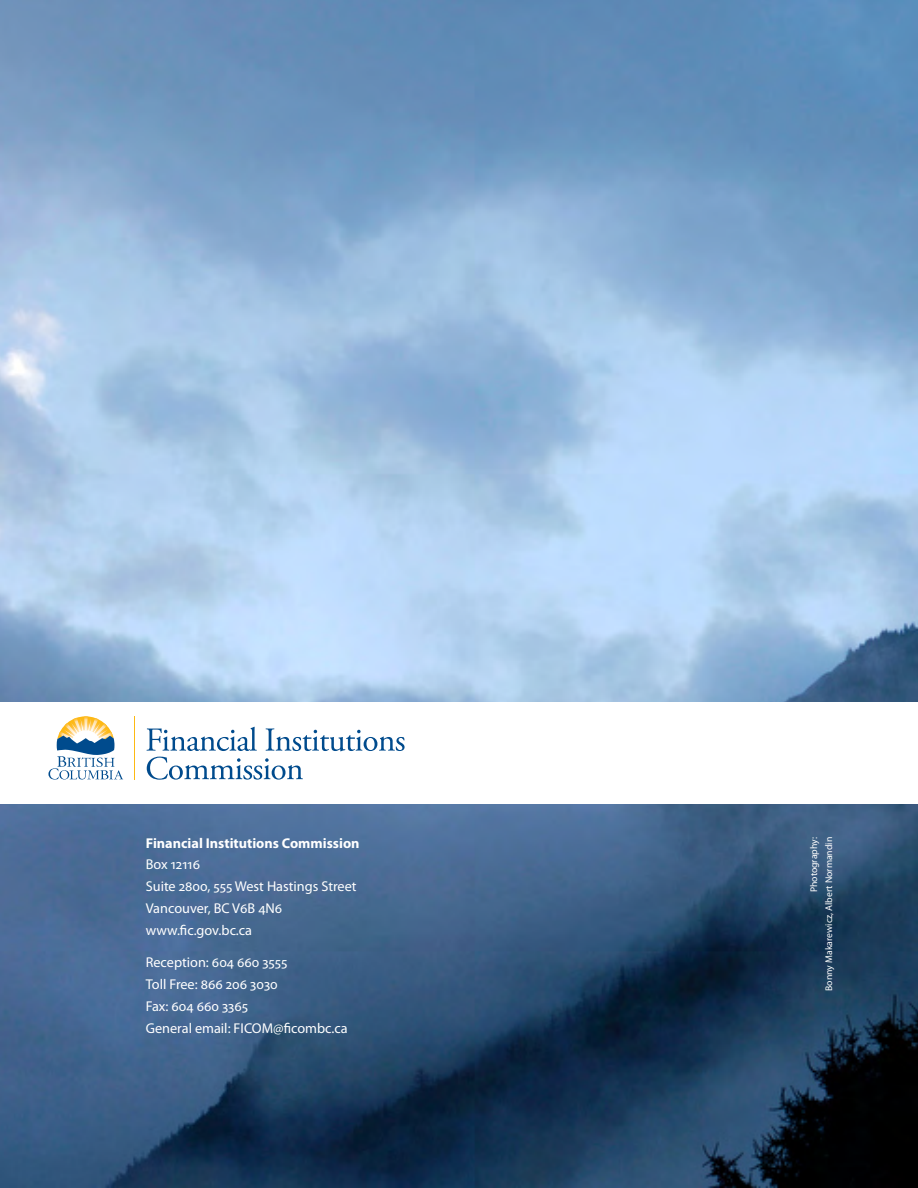
<style>
.page{position:relative;width:918px;height:1188px;background:#fff}
.page>*{position:absolute;margin:0;border:0;box-sizing:border-box;transform-origin:0 0}
.t1{font:14.25px/21.8px "Myriad Pro";color:#fff}
.t2{font:700 14.25px "Myriad Pro";color:#fff}
.t3{font:9.75px/15px "Myriad Pro";color:#fff;text-align:right}
</style>
<div class="page">
<img style="left:0;top:0;width:918px;height:1188px">
<div style="left:0;top:702px;width:918px;height:101px;background:#fff"></div>
<svg style="left:147px;top:727px;width:110px;height:24px"></svg>
<svg style="left:266px;top:728px;width:139px;height:23px"></svg>
<svg style="left:147px;top:757px;width:156px;height:23px"></svg>
<hr style="left:135px;top:716px;width:1px;height:63px;background:#fdb913">
<svg style="left:48px;top:716px;width:75px;height:64px"></svg>
<p class="t2" style="left:146px;top:834px;width:215px">Financial Institutions Commission</p>
<p class="t1" style="left:146px;top:854px;width:212px">Box 12116<br>Suite 2800, 555 West Hastings Street<br>Vancouver, BC V6B 4N6 www.fic.gov.bc.ca</p>
<p class="t1" style="left:146px;top:951px;width:203px">Reception: 604 660 3555<br>Toll Free: 866 206 3030<br>Fax: 604 660 3365<br>General email: FICOM@ficombc.ca</p>
<p class="t3" style="left:806px;top:991px;width:155px;rotate:-90deg">Photography:<br>Bonny Makarewicz, Albert Normandin</p>
</div>
